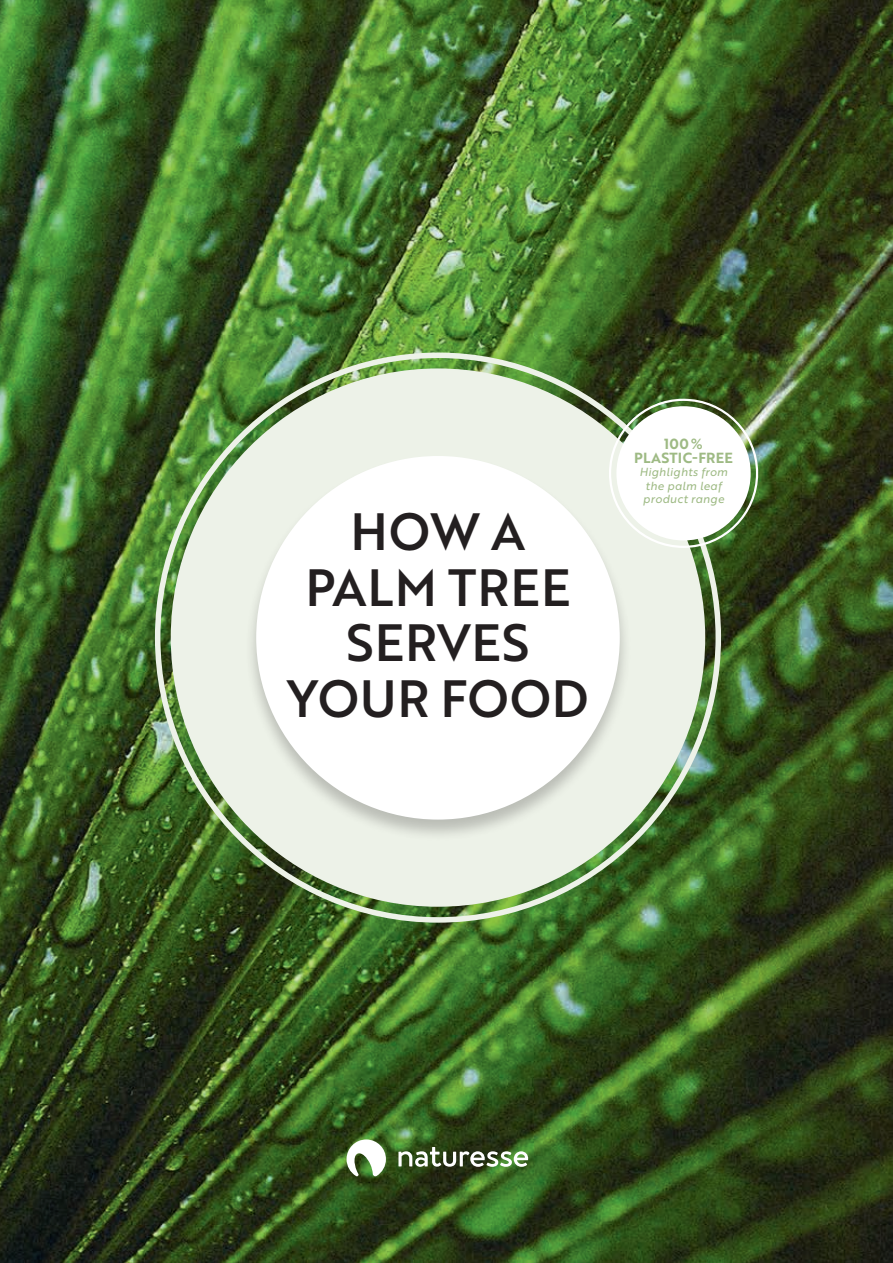
<style>
.page{position:relative;width:893px;height:1263px;background:#fff}
.page>*{position:absolute;margin:0;border:0;box-sizing:border-box;transform-origin:0 0}
.t1{font:51px/55.5px "Brother 1816 Medium";letter-spacing:.02em;color:#231f20;text-align:center}
.t2{font:14.25px/13.5px "Brother 1816 Bold";letter-spacing:.015em;color:#9eba84;text-align:center}
.t3{font:11.4px/13.5px "Brother 1816 Regular Italic";letter-spacing:.02em;color:#9eba84;text-align:center}
</style>
<div class="page">
<img style="left:0;top:0;width:893px;height:1263px">
<div style="left:171px;top:368px;width:534px;height:539px;background:#edf2e8;border-radius:50%"></div>
<svg style="left:398px;top:1147px;width:130px;height:20px"></svg>
<svg style="left:347px;top:1139px;width:39px;height:37px"></svg>
<div style="left:245px;top:455px;width:386px;height:387px;background:#231f20;opacity:.25"></div>
<div style="left:256px;top:456px;width:364px;height:363px;background:#fff;border-radius:50%"></div>
<div style="left:616px;top:406px;width:135px;height:134px;background:#fff;border-radius:50%"></div>
<h1 class="t1" style="left:287px;top:502px;width:303px">HOW A<br>PALM TREE<br>SERVES<br>YOUR FOOD</h1>
<p class="t2" style="left:634px;top:437px;width:100px">100 %<br>PLASTIC-FREE</p>
<p class="t3" style="left:639px;top:465px;width:90px">Highlights from the palm leaf product range</p>
</div>
